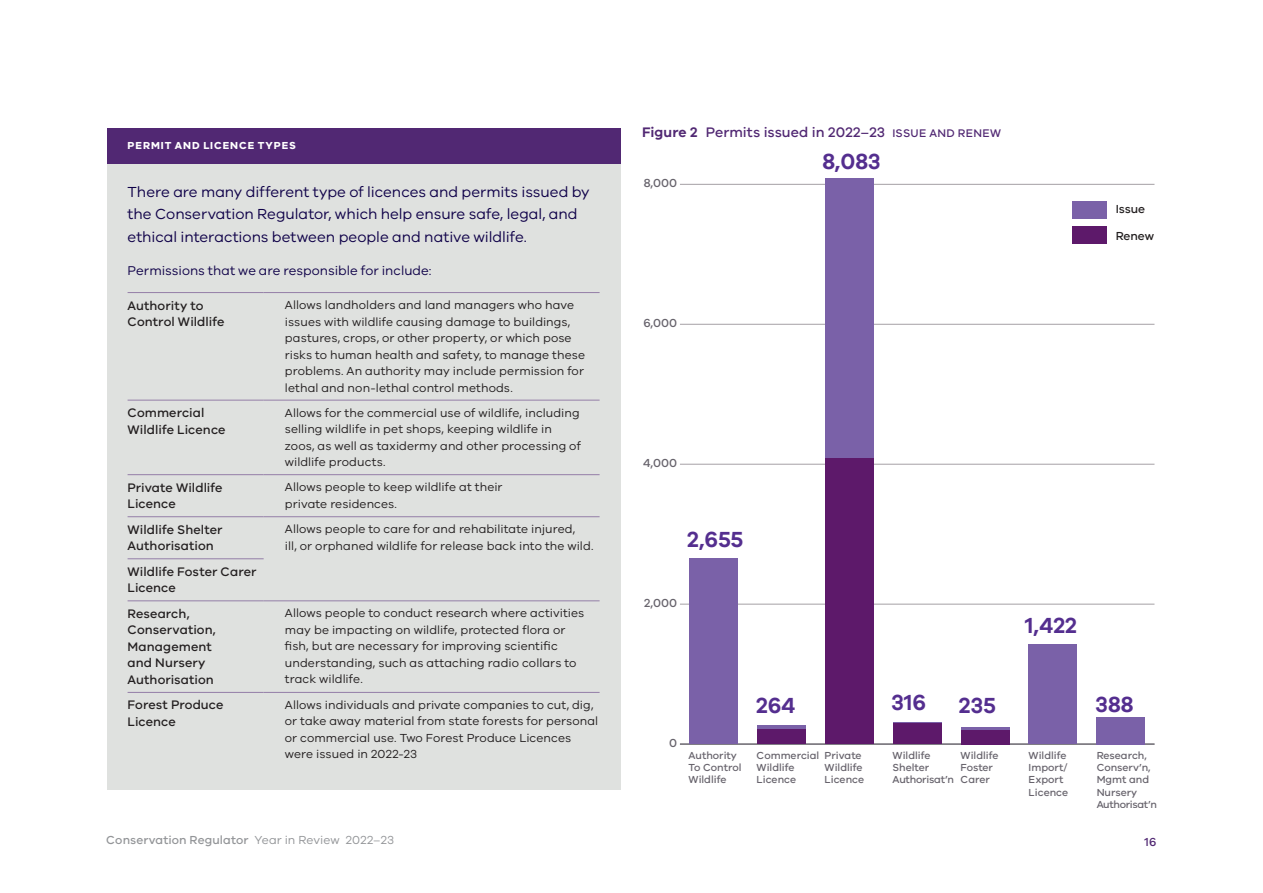
<style>
.page{position:relative;width:1263px;height:893px;background:#fff}
.page>*{position:absolute;margin:0;border:0;box-sizing:border-box;transform-origin:0 0}
.t1{font:600 22.5px "VIC";color:#542e8f}
.Pullbox_Intro_01{font:15px/22.5px "VIC";color:#100249}
.t2{font:500 14.25px "VIC";letter-spacing:.005em;color:#512873}
.Pullbox_P{font:13.2px "VIC";color:#100249}
.t3{font:500 12.75px/16.5px "VIC";letter-spacing:.005em;color:#231f20}
.Table_P{font:12px/16.5px "VIC";letter-spacing:.005em;color:#231f20}
.t4{font:500 12px "VIC";letter-spacing:.005em;color:#939598}
.t5{font:500 12px "VIC";color:#67636c}
.t6{font:500 12px "VIC";letter-spacing:-.005em;color:#231f20}
.t7{font:500 12px "VIC";color:#512873}
.t8{font:500 10.5px/12.3px "VIC";color:#67636c}
.Pullbox_H1_sur{font:700 10.5px "VIC";letter-spacing:.085em;color:#fff}
.s1{font-weight:600}
.s2{font-size:11.4px}
.s3{font-weight:400}
</style>
<div class="page">
<div style="left:107px;top:128px;width:514px;height:37px;background:#512873"></div>
<div style="left:107px;top:165px;width:514px;height:112px;background:#dfe1df"></div>
<div style="left:107px;top:252px;width:514px;height:538px;background:#dfe1df"></div>
<hr style="left:128px;top:292px;width:136px;height:1px;background:#947ea7">
<hr style="left:264px;top:292px;width:336px;height:1px;background:#947ea7">
<hr style="left:128px;top:400px;width:136px;height:1px;background:#947ea7">
<hr style="left:264px;top:400px;width:336px;height:1px;background:#947ea7">
<hr style="left:128px;top:474px;width:136px;height:1px;background:#947ea7">
<hr style="left:128px;top:516px;width:136px;height:1px;background:#947ea7">
<hr style="left:128px;top:558px;width:136px;height:1px;background:#947ea7">
<hr style="left:128px;top:692px;width:136px;height:1px;background:#947ea7">
<hr style="left:264px;top:474px;width:336px;height:1px;background:#947ea7">
<hr style="left:264px;top:516px;width:336px;height:1px;background:#947ea7">
<hr style="left:264px;top:692px;width:336px;height:1px;background:#947ea7">
<hr style="left:128px;top:601px;width:136px;height:1px;background:#947ea7">
<hr style="left:264px;top:601px;width:336px;height:1px;background:#947ea7">
<hr style="left:680px;top:744px;width:474px;height:1px;background:#67636c">
<hr style="left:680px;top:604px;width:474px;height:1px;background:#a5a0a5">
<hr style="left:680px;top:464px;width:474px;height:1px;background:#a5a0a5">
<hr style="left:680px;top:324px;width:474px;height:1px;background:#a5a0a5">
<hr style="left:680px;top:184px;width:474px;height:1px;background:#a5a0a5">
<div style="left:689px;top:558px;width:49px;height:186px;background:#7a61a8"></div>
<svg style="left:757px;top:726px;width:49px;height:4px"></svg>
<div style="left:825px;top:179px;width:49px;height:280px;background:#7a61a8"></div>
<hr style="left:893px;top:722px;width:49px;height:2px;background:#7a61a8">
<hr style="left:961px;top:728px;width:48px;height:2px;background:#7a61a8">
<div style="left:1028px;top:645px;width:49px;height:99px;background:#7a61a8"></div>
<div style="left:1096px;top:717px;width:49px;height:27px;background:#7a61a8"></div>
<div style="left:757px;top:730px;width:49px;height:14px;background:#5d196a"></div>
<div style="left:825px;top:459px;width:49px;height:285px;background:#5d196a"></div>
<div style="left:893px;top:724px;width:49px;height:20px;background:#5d196a"></div>
<div style="left:961px;top:730px;width:48px;height:14px;background:#5d196a"></div>
<div style="left:1073px;top:201px;width:34px;height:17px;background:#7a61a8"></div>
<div style="left:1073px;top:227px;width:34px;height:17px;background:#5d196a"></div>
<p class="Pullbox_H1_sur" style="left:128px;top:139px;width:170px">PERMIT AND LICENCE TYPES</p>
<p class="Pullbox_Intro_01" style="left:128px;top:180px;width:464px">There are many different type of licences and permits issued by the Conservation Regulator, which help ensure safe, legal, and ethical interactions between people and native wildlife.</p>
<p class="Pullbox_P" style="left:128px;top:263px;width:305px">Permissions that we are responsible for include:</p>
<h4 class="t3" style="left:128px;top:297px;width:98px">Authority to<br>Control Wildlife</h4>
<p class="Table_P" style="left:285px;top:296px;width:302px">Allows landholders and land managers who have issues with wildlife causing damage to buildings, pastures, crops, or other property, or which pose risks to human health and safety, to manage these problems. An authority may include permission for lethal and non-lethal control methods.</p>
<h4 class="t3" style="left:128px;top:404px;width:100px">Commercial<br>Wildlife Licence</h4>
<p class="Table_P" style="left:285px;top:404px;width:298px">Allows for the commercial use of wildlife, including selling wildlife in pet shops, keeping wildlife in zoos, as well as taxidermy and other processing of wildlife products.</p>
<h4 class="t3" style="left:128px;top:479px;width:97px">Private Wildlife<br>Licence</h4>
<p class="Table_P" style="left:285px;top:479px;width:219px">Allows people to keep wildlife at their private residences.</p>
<h4 class="t3" style="left:128px;top:521px;width:96px">Wildlife Shelter<br>Authorisation</h4>
<p class="Table_P" style="left:285px;top:521px;width:310px">Allows people to care for and rehabilitate injured,<br>ill, or orphaned wildlife for release back into the wild.</p>
<h4 class="t3" style="left:128px;top:563px;width:130px">Wildlife Foster Carer<br>Licence</h4>
<h4 class="t3" style="left:128px;top:605px;width:90px">Research,<br>Conservation,<br>Management and Nursery<br>Authorisation</h4>
<p class="Table_P" style="left:285px;top:605px;width:301px">Allows people to conduct research where activities may be impacting on wildlife, protected flora or fish, but are necessary for improving scientific understanding, such as attaching radio collars to track wildlife.</p>
<h4 class="t3" style="left:128px;top:696px;width:98px">Forest Produce<br>Licence</h4>
<p class="Table_P" style="left:285px;top:696px;width:315px">Allows individuals and private companies to cut, dig, or take away material from state forests for personal or commercial use. Two Forest Produce Licences were issued in 2022-23</p>
<p class="t2" style="left:642px;top:124px;width:361px"><span class="s1">Figure 2</span> Permits issued in 2022–23 <span class="s2">ISSUE AND RENEW</span></p>
<p class="t5" style="left:644px;top:176px;width:35px">8,000</p>
<p class="t5" style="left:643px;top:315px;width:35px">6,000</p>
<p class="t1" style="left:822px;top:147px;width:60px">8,083</p>
<p class="t6" style="left:1116px;top:202px;width:31px">Issue</p>
<p class="t6" style="left:1116px;top:229px;width:40px">Renew</p>
<p class="t5" style="left:643px;top:455px;width:35px">4,000</p>
<p class="t1" style="left:687px;top:526px;width:58px">2,655</p>
<p class="t5" style="left:644px;top:595px;width:35px">2,000</p>
<p class="t1" style="left:1025px;top:611px;width:53px">1,422</p>
<p class="t5" style="left:669px;top:735px;width:9px">0</p>
<p class="t8" style="left:689px;top:749px;width:54px">Authority<br>To Control<br>Wildlife</p>
<p class="t1" style="left:756px;top:692px;width:41px">264</p>
<p class="t1" style="left:891px;top:689px;width:36px">316</p>
<p class="t1" style="left:959px;top:692px;width:39px">235</p>
<p class="t1" style="left:1095px;top:691px;width:40px">388</p>
<p class="t8" style="left:757px;top:749px;width:64px">Commercial<br>Wildlife<br>Licence</p>
<p class="t8" style="left:825px;top:749px;width:41px">Private<br>Wildlife<br>Licence</p>
<p class="t8" style="left:1029px;top:749px;width:41px">Wildlife<br>Import/<br>Export<br>Licence</p>
<p class="t8" style="left:1097px;top:749px;width:62px">Research,<br>Conserv’n,<br>Mgmt and<br>Nursery<br>Authorisat’n</p>
<p class="t8" style="left:893px;top:749px;width:63px">Wildlife<br>Shelter<br>Authorisat’n</p>
<p class="t8" style="left:961px;top:749px;width:39px">Wildlife<br>Foster<br>Carer</p>
<p class="t4" style="left:106px;top:833px;width:289px">Conservation Regulator <span class="s3">Year in Review 2022–23</span></p>
<p class="t7" style="left:1144px;top:834px;width:13px">16</p>
</div>
